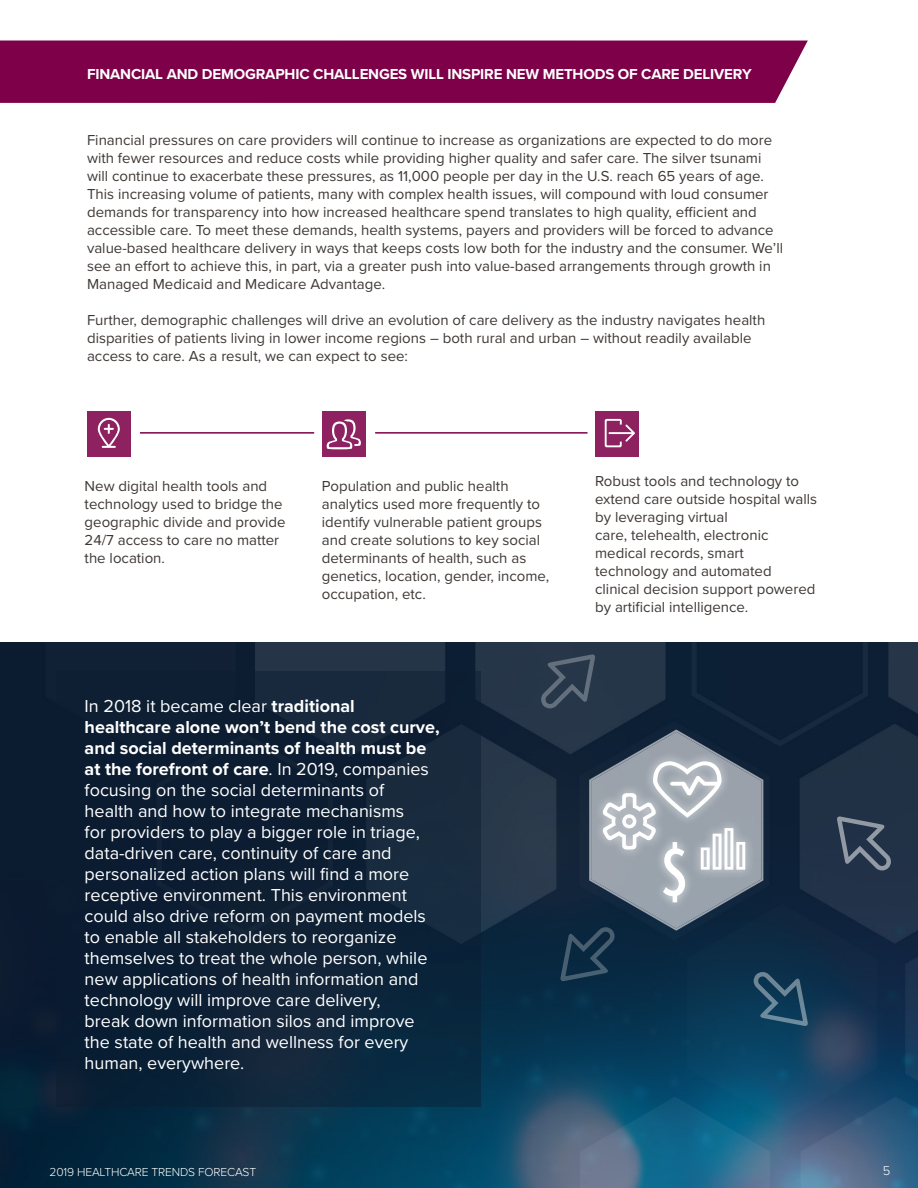
<style>
.page{position:relative;width:918px;height:1188px;background:#fff}
.page>*{position:absolute;margin:0;border:0;box-sizing:border-box;transform-origin:0 0}
.subhead{font:500 69.45px "Proxima Nova Ex Cn";color:#fff}
.body_copy{font:18px/21px "Proxima Nova";color:#fff}
.body_copy-2{font:15px/18px "Proxima Nova";color:#3e3835}
.HFN-DEPT_hed_main{font:700 15px "Proxima Nova";letter-spacing:-.01em;color:#fff}
.HFN-DEPT_hed_main-2{font:300 13.05px "Proxima Nova";color:#fff}
.HFN-DEPT_hed_main-3{font:300 12px "Proxima Nova";letter-spacing:-.01em;color:#fff}
.s1{font-weight:700}
</style>
<div class="page">
<div style="left:0;top:41px;width:808px;height:62px;background:#7d0049"></div>
<img style="left:0;top:643px;width:918px;height:545px">
<div style="left:87px;top:411px;width:44px;height:46px;background:#8e2261"></div>
<div style="left:322px;top:411px;width:44px;height:46px;background:#8e2261"></div>
<div style="left:595px;top:411px;width:44px;height:46px;background:#8e2261"></div>
<svg style="left:837px;top:816px;width:55px;height:55px;background:#404e61"></svg>
<svg style="left:540px;top:654px;width:55px;height:55px;background:#374657"></svg>
<hr style="left:140px;top:432px;width:174px;height:2px;background:#7d0049">
<hr style="left:375px;top:432px;width:213px;height:2px;background:#7d0049">
<svg style="left:560px;top:730px;width:248px;height:296px;background:#475b6d"></svg>
<div style="left:56px;top:671px;width:425px;height:436px;background:linear-gradient(to right,#0a1a2f,#13293e)"></div>
<svg style="left:98px;top:418px;width:22px;height:30px"></svg>
<svg style="left:326px;top:419px;width:35px;height:30px"></svg>
<svg style="left:605px;top:419px;width:30px;height:28px"></svg>
<p class="HFN-DEPT_hed_main" style="left:87px;top:63px;width:666px">FINANCIAL AND DEMOGRAPHIC CHALLENGES WILL INSPIRE NEW METHODS OF CARE DELIVERY</p>
<p class="body_copy-2" style="left:87px;top:130px;width:698px">Financial pressures on care providers will continue to increase as organizations are expected to do more with fewer resources and reduce costs while providing higher quality and safer care. The silver tsunami will continue to exacerbate these pressures, as 11,000 people per day in the U.S. reach 65 years of age.<br>This increasing volume of patients, many with complex health issues, will compound with loud consumer demands for transparency into how increased healthcare spend translates to high quality, efficient and accessible care. To meet these demands, health systems, payers and providers will be forced to advance value-based healthcare delivery in ways that keeps costs low both for the industry and the consumer. We’ll see an effort to achieve this, in part, via a greater push into value-based arrangements through growth in Managed Medicaid and Medicare Advantage.</p>
<p class="body_copy-2" style="left:87px;top:310px;width:680px">Further, demographic challenges will drive an evolution of care delivery as the industry navigates health disparities of patients living in lower income regions – both rural and urban – without readily available access to care. As a result, we can expect to see:</p>
<p class="body_copy-2" style="left:85px;top:477px;width:202px">New digital health tools and technology used to bridge the geographic divide and provide<br>24/7 access to care no matter the location.</p>
<p class="body_copy-2" style="left:322px;top:477px;width:229px">Population and public health analytics used more frequently to identify vulnerable patient groups and create solutions to key social determinants of health, such as genetics, location, gender, income, occupation, etc.</p>
<p class="body_copy-2" style="left:595px;top:471px;width:224px">Robust tools and technology to extend care outside hospital walls by leveraging virtual</p>
<p class="body_copy-2" style="left:595px;top:525px;width:222px">care, telehealth, electronic medical records, smart technology and automated clinical decision support powered by artificial intelligence.</p>
<p class="body_copy" style="left:85px;top:695px;width:272px">In 2018 it became clear <span class="s1">traditional</span></p>
<p class="body_copy" style="left:85px;top:716px;width:357px"><span class="s1">healthcare alone won’t bend the cost curve, and social determinants of health must be at the forefront of care</span>. In 2019, companies focusing on the social determinants of<br>health and how to integrate mechanisms<br>for providers to play a bigger role in triage, data-driven care, continuity of care and personalized action plans will find a more receptive environment. This environment could also drive reform on payment models to enable all stakeholders to reorganize themselves to treat the whole person, while new applications of health information and technology will improve care delivery,</p>
<p class="body_copy" style="left:85px;top:1010px;width:332px">break down information silos and improve the state of health and wellness for every human, everywhere.</p>
<p class="subhead" style="left:662px;top:822px;width:26px">$</p>
<p class="HFN-DEPT_hed_main-3" style="left:50px;top:1163px;width:208px">2019 HEALTHCARE TRENDS FORECAST</p>
<p class="HFN-DEPT_hed_main-2" style="left:883px;top:1161px;width:9px">5</p>
</div>
